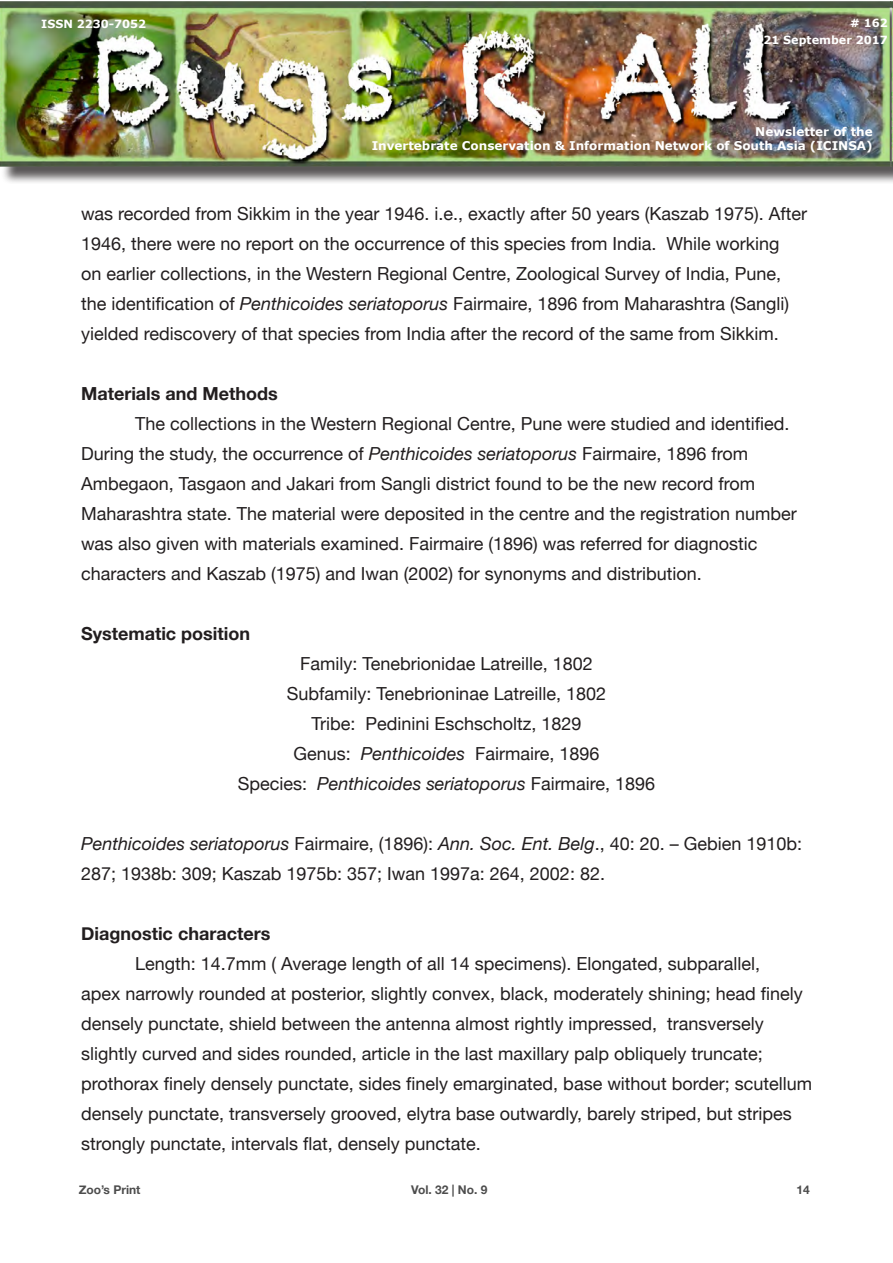
<style>
.page{position:relative;width:893px;height:1263px;background:#fff}
.page>*{position:absolute;margin:0;border:0;box-sizing:border-box;transform-origin:0 0}
.t1{font:18px/30px "Helvetica Neue";color:#221e1f}
.t2{font:700 18px "Helvetica Neue";color:#221e1f}
.t3{font:italic 18px "Helvetica Neue";color:#221e1f}
.t4{font:700 12px/14.4px "Verdana";color:#fff;text-align:right}
.t5{font:700 12px "Helvetica Neue";color:#4d4d4d}
.t6{font:700 11.25px "Verdana";color:#fff}
.s1{color:#231f20}
.s2{font-style:italic}
.s3{font-style:normal}
</style>
<div class="page">
<div style="left:1px;top:4px;width:892px;height:181px;background:#231f20;opacity:.75"></div>
<img style="left:0;top:1px;width:893px;height:168px">
<p class="t6" style="left:41px;top:16px;width:106px">ISSN 2230-7052</p>
<p class="t6" style="left:850px;top:15px;width:39px"># 162</p>
<p class="t6" style="left:763px;top:32px;width:126px">21 September 2017</p>
<p class="t4" style="left:372px;top:124px;width:503px">Newsletter of the<br>Invertebrate Conservation &amp; Information Network of South Asia (ICINSA)</p>
<p class="t1" style="left:81px;top:199px;width:728px">was recorded from Sikkim in the year 1946. i.e., <span class="s1">exactly after 50 years (Kaszab 1975)</span>. After 1946, there were no report on the occurrence of this species from India. While working<br>on earlier collections, in the Western Regional Centre, Zoological Survey of India, Pune, the identification of <span class="s2">Penthicoides seriatoporus</span> Fairmaire, 1896 from Maharashtra (Sangli) yielded rediscovery of that species from India after the record of the same from Sikkim.</p>
<p class="t2" style="left:81px;top:379px;width:198px">Materials and Methods</p>
<p class="t1" style="left:81px;top:409px;width:717px;text-indent:54px">The collections in the Western Regional Centre, Pune were studied and identified.<br>During the study, the occurrence of <span class="s2">Penthicoides seriatoporus</span> Fairmaire, 1896 from Ambegaon, Tasgaon and Jakari from Sangli district found to be the new record from Maharashtra state. The material were deposited in the centre and the registration number was also given with materials examined. Fairmaire (1896) was referred for diagnostic characters and Kaszab (1975) and Iwan (2002) for synonyms and distribution.</p>
<p class="t2" style="left:81px;top:619px;width:171px">Systematic position</p>
<p class="t1" style="left:300px;top:649px;width:294px">Family: Tenebrionidae Latreille, 1802</p>
<p class="t1" style="left:287px;top:679px;width:321px">Subfamily: Tenebrioninae Latreille, 1802</p>
<p class="t1" style="left:311px;top:709px;width:272px">Tribe: Pedinini Eschscholtz, 1829</p>
<p class="t1" style="left:294px;top:739px;width:307px">Genus: <span class="s2">Penthicoides</span> Fairmaire, 1896</p>
<p class="t3" style="left:238px;top:770px;width:419px"><span class="s3">Species:</span> Penthicoides seriatoporus <span class="s3">Fairmaire, 1896</span></p>
<p class="t1" style="left:81px;top:829px;width:723px"><span class="s2">Penthicoides seriatoporus</span> Fairmaire, (1896): <span class="s2">Ann. Soc. Ent. Belg</span>., 40: 20. – Gebien 1910b:<br>287; 1938b: 309; Kaszab 1975b: 357; Iwan 1997a: 264, 2002: 82.</p>
<p class="t2" style="left:81px;top:919px;width:191px">Diagnostic characters</p>
<p class="t1" style="left:81px;top:949px;width:732px;text-indent:54px">Length: 14.7mm ( Average length of all 14 specimens). Elongated, subparallel,<br>apex narrowly rounded at posterior, slightly convex, black, moderately shining; head finely densely punctate, shield between the antenna almost rightly impressed, transversely slightly curved and sides rounded, article in the last maxillary palp obliquely truncate; prothorax finely densely punctate, sides finely emarginated, base without border; scutellum densely punctate, transversely grooved, elytra base outwardly, barely striped, but stripes strongly punctate, intervals flat, densely punctate.</p>
<p class="t5" style="left:79px;top:1180px;width:63px">Zoo’s Print</p>
<p class="t5" style="left:411px;top:1180px;width:78px">Vol. 32 | No. 9</p>
<p class="t5" style="left:796px;top:1180px;width:15px">14</p>
</div>
